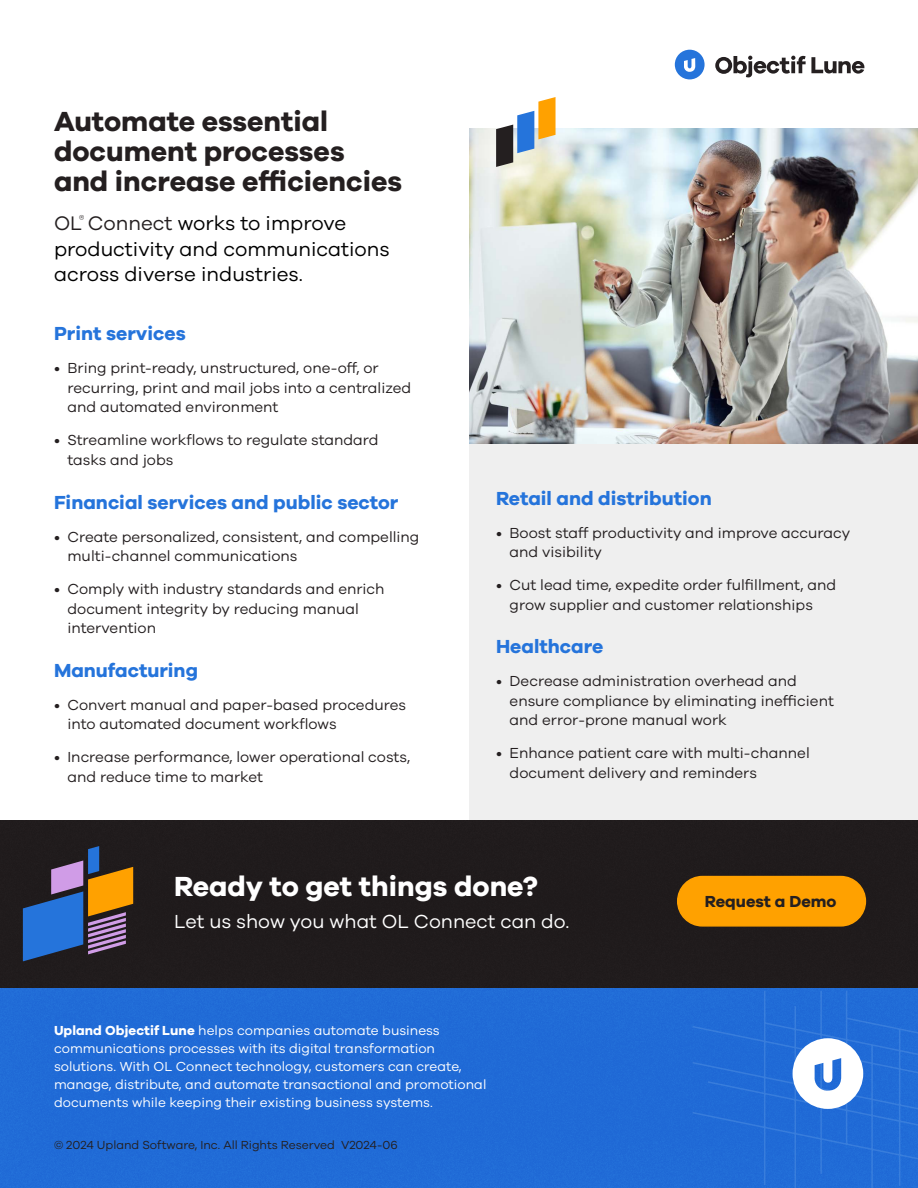
<style>
.page{position:relative;width:918px;height:1188px;background:#fff}
.page>*{position:absolute;margin:0;border:0;box-sizing:border-box;transform-origin:0 0}
.t1{font:700 28.5px/30px "Galano Grotesque";color:#241f20}
.t2{font:700 28.5px "Galano Grotesque";color:#fff}
.t3{font:20.25px/25.5px "Galano Grotesque";color:#000}
.t4{font:700 19.5px "Galano Grotesque";color:#2574db}
.t5{font:19.5px "Galano Grotesque";color:#fff}
.t6{font:700 16.5px "Galano Grotesque";color:#241f20}
.t7{font:15px/19.5px "Galano Grotesque";color:#241f20}
.t8{font:13.5px/18px "Galano Grotesque";color:#fff}
.t9{font:12px "Galano Grotesque";color:#241f20}
.s1{color:#241f20}
.s2{font-weight:700}
</style>
<div class="page">
<div style="left:0;top:960px;width:918px;height:228px;background:#206bd6"></div>
<div style="left:0;top:807px;width:918px;height:182px;background:#241f20"></div>
<div style="left:678px;top:877px;width:187px;height:49px;background:#ffa100;border-radius:25px"></div>
<div style="left:677px;top:876px;width:189px;height:51px;border:2px solid #ffa100;border-radius:25px"></div>
<svg style="left:23px;top:846px;width:110px;height:115px"></svg>
<svg style="left:693px;top:991px;width:225px;height:197px"></svg>
<svg style="left:793px;top:1038px;width:70px;height:71px"></svg>
<svg style="left:715px;top:56px;width:149px;height:21px"></svg>
<svg style="left:675px;top:50px;width:30px;height:29px"></svg>
<img style="left:469px;top:129px;width:449px;height:316px">
<div style="left:469px;top:445px;width:449px;height:375px;background:#efefef"></div>
<svg style="left:496px;top:97px;width:60px;height:70px"></svg>
<h1 class="t1" style="left:54px;top:106px;width:350px">Automate essential document processes and increase efficiencies</h1>
<h2 class="t3" style="left:54px;top:210px;width:337px"><span class="s1">OL</span><sup>®</sup> <span class="s1">Connect</span> works to improve productivity and communications across diverse industries.</h2>
<h3 class="t4" style="left:54px;top:322px;width:133px">Print services</h3>
<p class="t7" style="left:68px;top:358px;width:345px;text-indent:-14px">• Bring print-ready, unstructured, one-off, or recurring, print and mail jobs into a centralized and automated environment</p>
<p class="t7" style="left:68px;top:430px;width:313px;text-indent:-14px">• Streamline workflows to regulate standard tasks and jobs</p>
<h3 class="t4" style="left:54px;top:490px;width:346px">Financial services and public sector</h3>
<p class="t7" style="left:68px;top:526px;width:353px;text-indent:-14px">• Create personalized, consistent, and compelling multi-channel communications</p>
<p class="t7" style="left:68px;top:579px;width:319px;text-indent:-14px">• Comply with industry standards and enrich document integrity by reducing manual intervention</p>
<h3 class="t4" style="left:54px;top:658px;width:146px">Manufacturing</h3>
<p class="t7" style="left:68px;top:694px;width:340px;text-indent:-14px">• Convert manual and paper-based procedures into automated document workflows</p>
<p class="t7" style="left:68px;top:747px;width:344px;text-indent:-14px">• Increase performance, lower operational costs, and reduce time to market</p>
<h3 class="t4" style="left:496px;top:486px;width:217px">Retail and distribution</h3>
<p class="t7" style="left:510px;top:522px;width:342px;text-indent:-14px">• Boost staff productivity and improve accuracy and visibility</p>
<p class="t7" style="left:510px;top:575px;width:328px;text-indent:-14px">• Cut lead time, expedite order fulfillment, and grow supplier and customer relationships</p>
<h3 class="t4" style="left:496px;top:635px;width:109px">Healthcare</h3>
<p class="t7" style="left:510px;top:671px;width:326px;text-indent:-14px">• Decrease administration overhead and ensure compliance by eliminating inefficient and error-prone manual work</p>
<p class="t7" style="left:510px;top:743px;width:302px;text-indent:-14px">• Enhance patient care with multi-channel document delivery and reminders</p>
<h1 class="t2" style="left:174px;top:869px;width:366px">Ready to get things done?</h1>
<h3 class="t5" style="left:174px;top:910px;width:397px">Let us show you what OL Connect can do.</h3>
<p class="t8" style="left:54px;top:1021px;width:434px"><span class="s2">Upland Objectif Lune</span> helps companies automate business communications processes with its digital transformation solutions. With OL Connect technology, customers can create, manage, distribute, and automate transactional and promotional documents while keeping their existing business systems.</p>
<p class="t9" style="left:54px;top:1138px;width:345px">© 2024 Upland Software, Inc. All Rights Reserved V2024-06</p>
<p class="t6" style="left:705px;top:891px;width:133px">Request a Demo</p>
</div>
